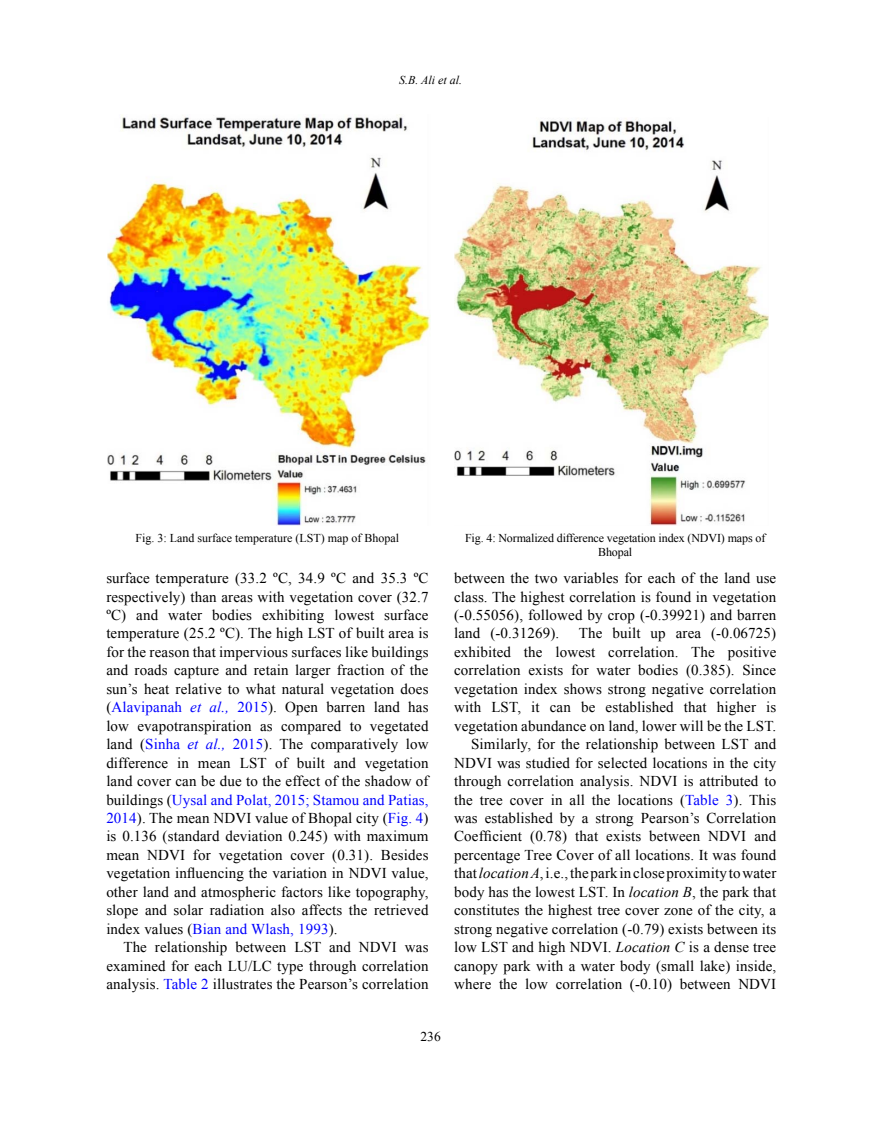
<style>
.page{position:relative;width:872px;height:1127px;background:#fff}
.page>*{position:absolute;margin:0;border:0;box-sizing:border-box;transform-origin:0 0}
.t1{font:15px/18.5px "Times New Roman";letter-spacing:.01em;color:#000;text-align:justify}
.t2{font:13.5px "Times New Roman";color:#000}
.t3{font:12px/14.4px "Times New Roman";letter-spacing:-.01em;color:#000;text-align:center}
.t4{font:italic 12px "Times New Roman";color:#000}
.s1{color:#00f}
.s2{font-style:italic;color:#00f}
.s3{font-style:italic}
</style>
<div class="page">
<img style="left:107px;top:115px;width:323px;height:411px">
<img style="left:454px;top:119px;width:314px;height:406px">
<p class="t4" style="left:399px;top:72px;width:65px">S.B. Ali et al.</p>
<p class="t3" style="left:136px;top:530px;width:265px">Fig. 3: Land surface temperature (LST) map of Bhopal</p>
<p class="t3" style="left:465px;top:530px;width:302px">Fig. 4: Normalized difference vegetation index (NDVI) maps of<br>Bhopal</p>
<p class="t1" style="left:106px;top:568px;width:324px">surface temperature (33.2 ºC, 34.9 ºC and 35.3 ºC respectively) than areas with vegetation cover (32.7 ºC) and water bodies exhibiting lowest surface temperature (25.2 ºC). The high LST of built area is for the reason that impervious surfaces like buildings and roads capture and retain larger fraction of the sun’s heat relative to what natural vegetation does (<span class="s1">Alavipanah</span> <span class="s2">et al.,</span> <span class="s1">2015</span>). Open barren land has low evapotranspiration as compared to vegetated land (<span class="s1">Sinha</span> <span class="s2">et al.,</span> <span class="s1">2015</span>). The comparatively low difference in mean LST of built and vegetation land cover can be due to the effect of the shadow of buildings (<span class="s1">Uysal and Polat, 2015; Stamou and Patias, 2014</span>). The mean NDVI value of Bhopal city (<span class="s1">Fig. 4</span>) is 0.136 (standard deviation 0.245) with maximum mean NDVI for vegetation cover (0.31). Besides vegetation influencing the variation in NDVI value, other land and atmospheric factors like topography, slope and solar radiation also affects the retrieved index values (<span class="s1">Bian and Wlash, 1993</span>).</p>
<p class="t1" style="left:106px;top:937px;width:324px;text-indent:17px">The relationship between LST and NDVI was examined for each LU/LC type through correlation analysis. <span class="s1">Table 2</span> illustrates the Pearson’s correlation</p>
<p class="t1" style="left:454px;top:568px;width:324px">between the two variables for each of the land use class. The highest correlation is found in vegetation (-0.55056), followed by crop (-0.39921) and barren land (-0.31269).</p>
<p class="t1" style="left:454px;top:624px;width:324px;text-align:right">The built up area (-0.06725)<br>exhibited the lowest correlation. The positive correlation exists for water bodies (0.385). Since vegetation index shows strong negative correlation with LST, it can be established that higher is vegetation abundance on land, lower will be the LST.<br>Similarly, for the relationship between LST and NDVI was studied for selected locations in the city through correlation analysis. NDVI is attributed to the tree cover in all the locations (<span class="s1">Table 3</span>). This was established by a strong Pearson’s Correlation Coefficient (0.78) that exists between NDVI and percentage Tree Cover of all locations. It was found that <span class="s3">location A</span>, i.e., the park in close proximity to water body has the lowest LST. In <span class="s3">location B</span>, the park that constitutes the highest tree cover zone of the city, a strong negative correlation (-0.79) exists between its low LST and high NDVI. <span class="s3">Location C</span> is a dense tree canopy park with a water body (small lake) inside, where the low correlation (-0.10) between NDVI</p>
<p class="t2" style="left:420px;top:1027px;width:22px">236</p>
</div>
